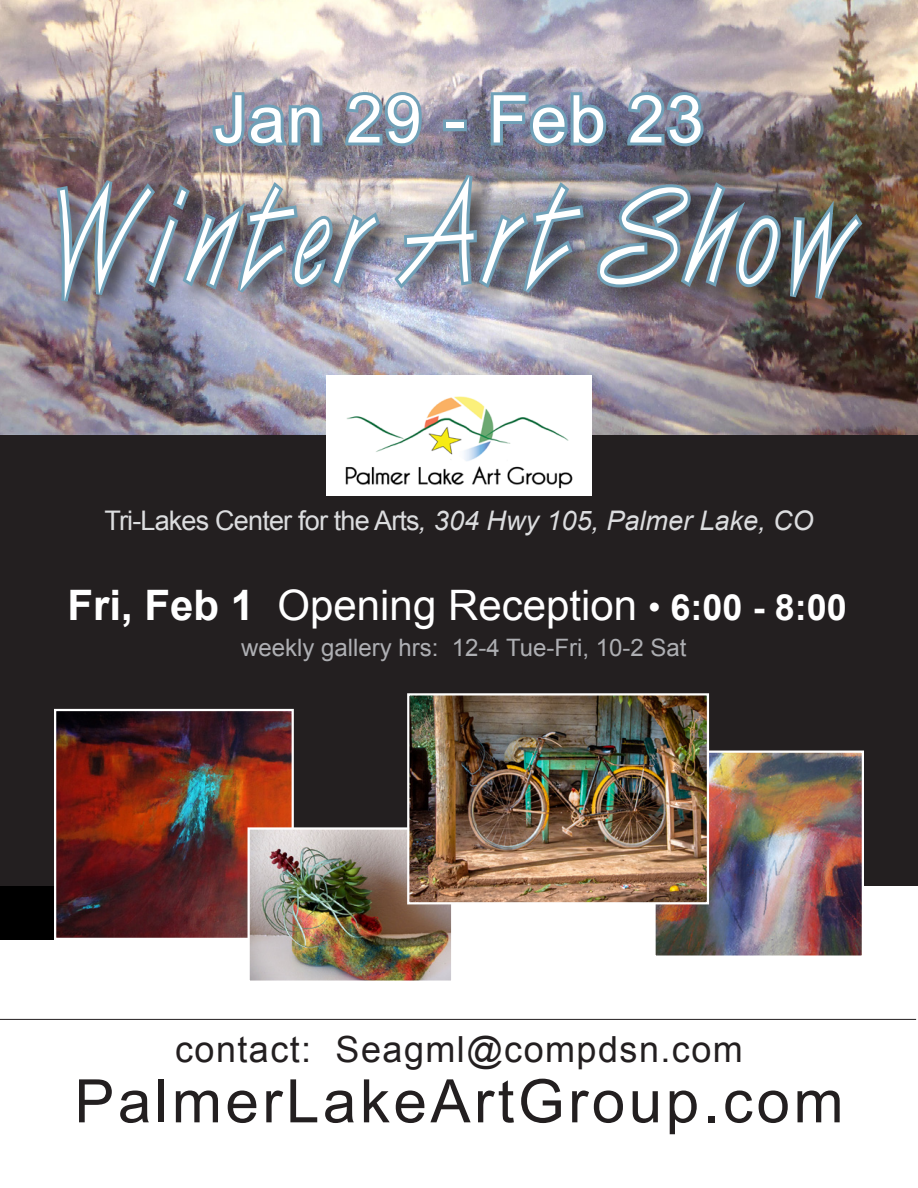
<style>
.page{position:relative;width:918px;height:1188px;background:#fff}
.page>*{position:absolute;margin:0;border:0;box-sizing:border-box;transform-origin:0 0}
.t1{font:136.5px "Vizier Condensed";color:#fff;scale:1.06 1}
.t2{font:66px "Arial";letter-spacing:.03em;color:#fff}
.t3{font:60px "Arial";letter-spacing:.06em;color:#231f20}
.t4{font:42px "Arial";color:#fff}
.t5{font:36px "Arial";letter-spacing:.04em;color:#231f20}
.t6{font:27px "Arial";letter-spacing:-.03em;color:#dcdddf}
.t7{font:24px "Arial";color:#aeafb3}
.s1{font-style:italic}
.s2{font-weight:700}
.s3{font-size:36px}
.s4{font-weight:700;font-size:36px}
</style>
<div class="page">
<div style="left:0;top:886px;width:262px;height:54px;background:#000"></div>
<div style="left:0;top:434px;width:918px;height:452px;background:#231f20"></div>
<img style="left:0;top:0;width:918px;height:434px">
<div style="left:52px;top:170px;width:834px;height:155px;background:#231f20;opacity:.75"></div>
<img style="left:326px;top:376px;width:266px;height:119px">
<img style="left:57px;top:712px;width:234px;height:225px">
<div style="left:54px;top:709px;width:240px;height:231px;border:2px solid #fff"></div>
<img style="left:656px;top:754px;width:205px;height:201px">
<div style="left:653px;top:751px;width:211px;height:207px;border:2px solid #fff"></div>
<img style="left:251px;top:830px;width:199px;height:150px">
<div style="left:248px;top:827px;width:205px;height:156px;border:2px solid #fff"></div>
<img style="left:410px;top:696px;width:296px;height:205px">
<div style="left:407px;top:693px;width:302px;height:211px;border:2px solid #fff"></div>
<img style="left:53px;top:0;width:813px;height:352px">
<hr style="left:0;top:1019px;width:916px;height:1px;background:#231f20">
<p class="t2" style="left:214px;top:76px;width:491px">Jan 29 - Feb 23</p>
<p class="t1" style="left:49px;top:149px;width:760px">Winter Art Show</p>
<p class="t6" style="left:104px;top:503px;width:711px">Tri-Lakes Center for the Arts<span class="s1">, 304 Hwy 105, Palmer Lake, CO</span></p>
<p class="t4" style="left:68px;top:578px;width:781px"><span class="s2">Fri, Feb 1</span> Opening Reception <span class="s3">•</span> <span class="s4">6:00 - 8:00</span></p>
<p class="t7" style="left:241px;top:632px;width:447px">weekly gallery hrs: 12-4 Tue-Fri, 10-2 Sat</p>
<p class="t5" style="left:175px;top:1026px;width:569px">contact: Seagml@compdsn.com</p>
<p class="t3" style="left:74px;top:1062px;width:771px">PalmerLakeArtGroup.com</p>
</div>
